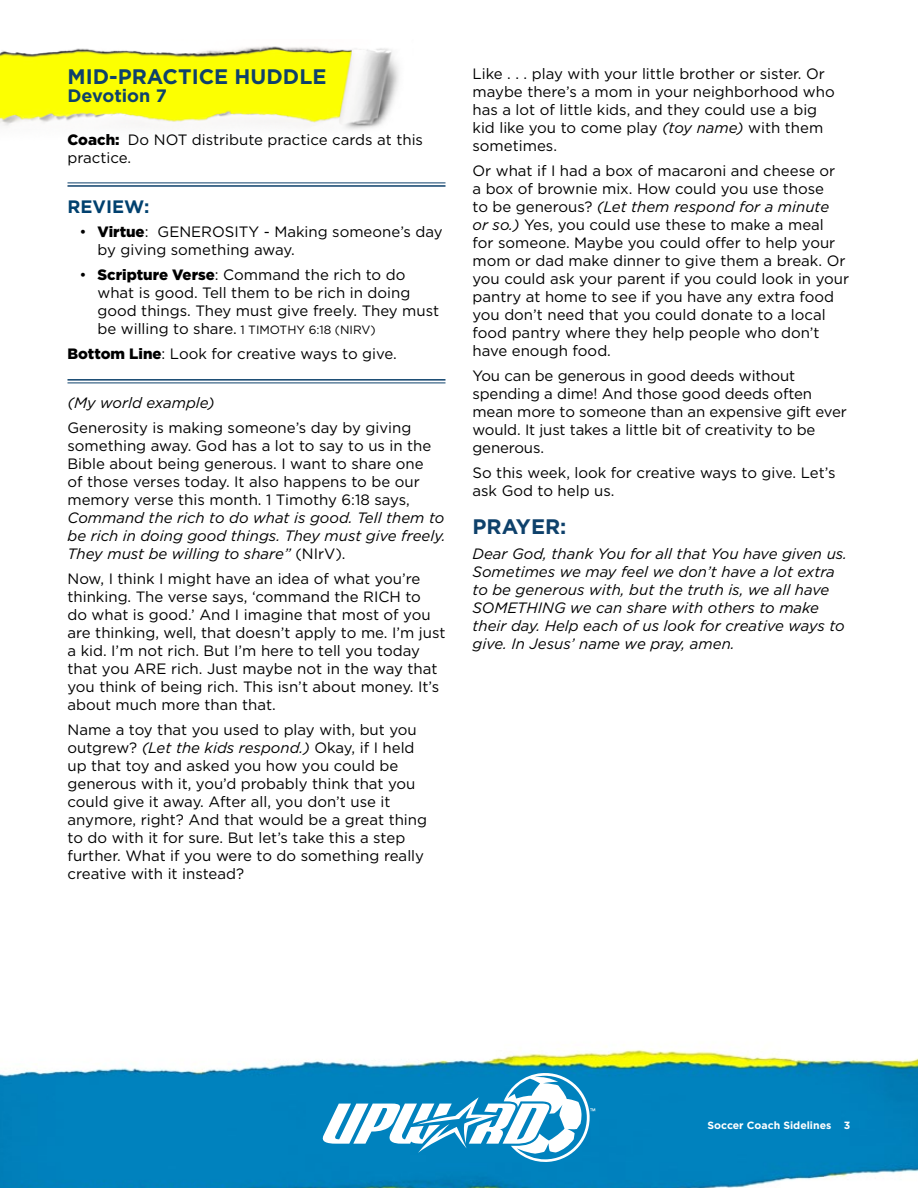
<style>
.page{position:relative;width:918px;height:1188px;background:#fff}
.page>*{position:absolute;margin:0;border:0;box-sizing:border-box;transform-origin:0 0}
.t1{font:700 21px "Gotham";color:#0e416b}
.t2{font:700 18px "Gotham";color:#0e416b}
.t3{font:700 18px "Gotham";color:#01416f}
.t4{font:15px/18px "Gotham";color:#000}
.t5{font:italic 15px/18px "Gotham";color:#000;text-align:justify}
.t6{font:12px "Gotham";color:#000}
.t7{font:700 10.5px "Gotham";color:#fff}
.s1{font-weight:900}
.s2{font-size:15px}
.s3{font-style:normal}
.s4{font-style:italic}
</style>
<div class="page">
<img style="left:0;top:1046px;width:918px;height:142px">
<svg style="left:323px;top:1073px;width:272px;height:89px"></svg>
<img style="left:0;top:46px;width:399px;height:84px">
<hr style="left:68px;top:185px;width:378px;height:2px;background:#0e416b">
<hr style="left:68px;top:183px;width:378px;height:1px;background:#0e416b">
<hr style="left:68px;top:379px;width:378px;height:2px;background:#0e416b">
<hr style="left:68px;top:383px;width:378px;height:1px;background:#0e416b">
<h1 class="t1" style="left:68px;top:63px;width:260px">MID-PRACTICE HUDDLE</h1>
<p class="t2" style="left:68px;top:84px;width:101px">Devotion 7</p>
<p class="t4" style="left:68px;top:130px;width:357px"><span class="s1">Coach:</span> Do NOT distribute practice cards at this practice.</p>
<p class="t3" style="left:68px;top:194px;width:83px">REVIEW:</p>
<p class="t4" style="left:98px;top:223px;width:347px;text-indent:-18px">• <span class="s1">Virtue</span>: GENEROSITY - Making someone’s day by giving something away.</p>
<p class="t4" style="left:98px;top:265px;width:343px;text-indent:-18px">• <span class="s1">Scripture Verse</span>: Command the rich to do what is good. Tell them to be rich in doing good things. They must give freely. They must</p>
<p class="t6" style="left:98px;top:322px;width:280px"><span class="s2">be willing to share.</span> 1 TIMOTHY 6:18 (NIRV)</p>
<p class="t4" style="left:68px;top:344px;width:331px"><span class="s1">Bottom Line</span>: Look for creative ways to give.</p>
<p class="t5" style="left:68px;top:394px;width:149px">(My world example)</p>
<p class="t4" style="left:68px;top:418px;width:365px">Generosity is making someone’s day by giving something away. God has a lot to say to us in the Bible about being generous. I want to share one of those verses today. It also happens to be our memory verse this month. 1 Timothy 6:18 says,</p>
<p class="t5" style="left:68px;top:508px;width:380px">Command the rich to do what is good. Tell them to be rich in doing good things. They must give freely.<br>They must be willing to share” <span class="s3">(NIrV).</span></p>
<p class="t4" style="left:68px;top:569px;width:380px">Now, I think I might have an idea of what you’re thinking. The verse says, ‘command the RICH to<br>do what is good.’ And I imagine that most of you are thinking, well, that doesn’t apply to me. I’m just a kid. I’m not rich. But I’m here to tell you today that you ARE rich. Just maybe not in the way that you think of being rich. This isn’t about money. It’s about much more than that.</p>
<p class="t4" style="left:68px;top:720px;width:361px">Name a toy that you used to play with, but you outgrew? <span class="s4">(Let the kids respond.)</span> Okay, if I held up that toy and asked you how you could be generous with it, you’d probably think that you could give it away. After all, you don’t use it anymore, right? And that would be a great thing to do with it for sure. But let’s take this a step further. What if you were to do something really creative with it instead?</p>
<p class="t4" style="left:472px;top:65px;width:364px">Like . . . play with your little brother or sister. Or maybe there’s a mom in your neighborhood who has a lot of little kids, and they could use a big kid like you to come play <span class="s4">(toy name)</span> with them sometimes.</p>
<p class="t4" style="left:472px;top:162px;width:378px">Or what if I had a box of macaroni and cheese or<br>a box of brownie mix. How could you use those<br>to be generous? <span class="s4">(Let them respond for a minute<br>or so.)</span> Yes, you could use these to make a meal<br>for someone. Maybe you could offer to help your mom or dad make dinner to give them a break. Or you could ask your parent if you could look in your pantry at home to see if you have any extra food you don’t need that you could donate to a local food pantry where they help people who don’t have enough food.</p>
<p class="t4" style="left:472px;top:366px;width:376px">You can be generous in good deeds without spending a dime! And those good deeds often mean more to someone than an expensive gift ever would. It just takes a little bit of creativity to be generous.</p>
<p class="t4" style="left:472px;top:463px;width:365px">So this week, look for creative ways to give. Let’s ask God to help us.</p>
<h1 class="t1" style="left:472px;top:513px;width:95px">PRAYER:</h1>
<p class="t5" style="left:472px;top:544px;width:376px;text-align:left">Dear God, thank You for all that You have given us.<br>Sometimes we may feel we don’t have a lot extra to be generous with, but the truth is, we all have SOMETHING we can share with others to make their day. Help each of us look for creative ways to give. In Jesus’ name we pray, amen.</p>
<p class="t7" style="left:708px;top:1118px;width:144px">Soccer Coach Sidelines 3</p>
</div>
